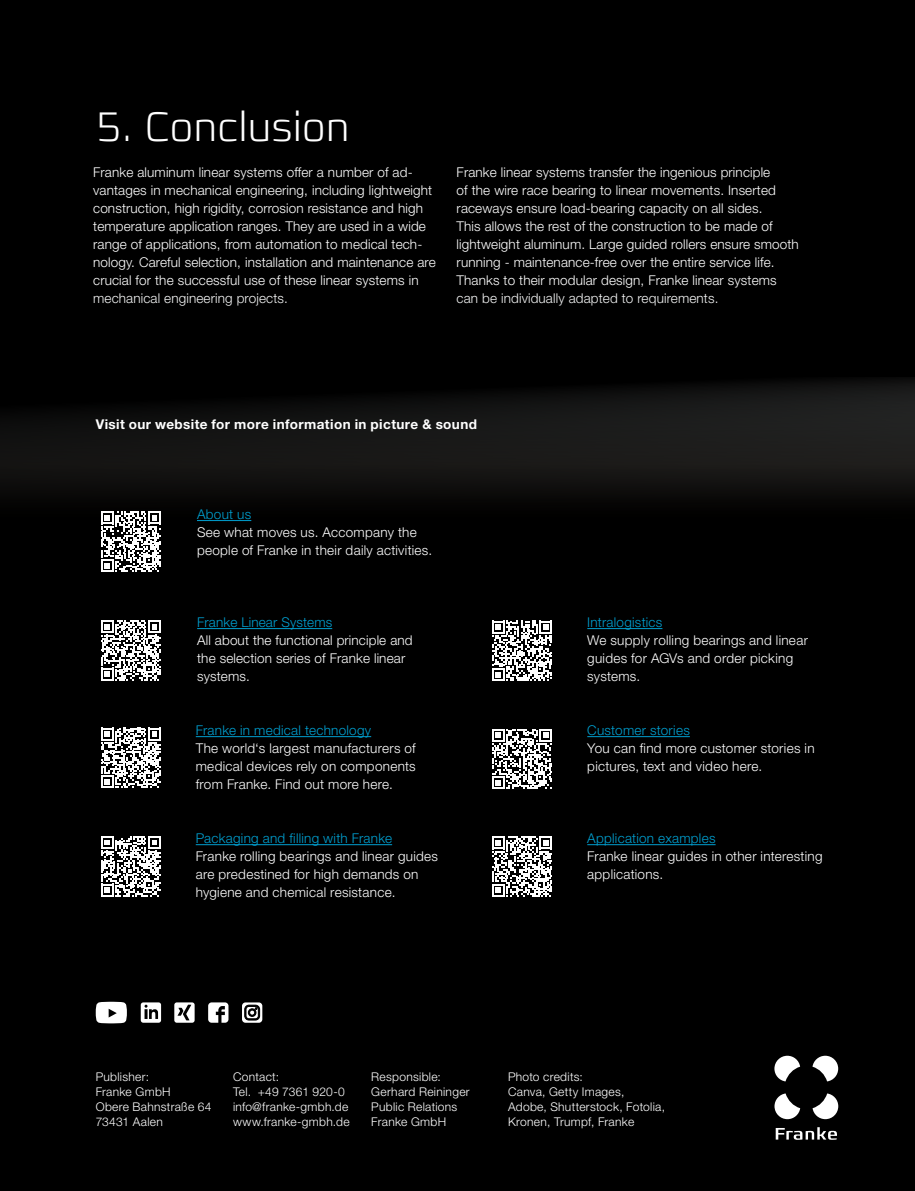
<style>
.page{position:relative;width:915px;height:1191px;background:#fff}
.page>*{position:absolute;margin:0;border:0;box-sizing:border-box;transform-origin:0 0}
.t1{font:200 42px "Francker Std";letter-spacing:.01em;color:#fff}
.t2{font:300 13.5px/18px "Helvetica Neue LT Std";letter-spacing:.01em;color:#fff}
.t3{font:300 13.5px "Helvetica Neue LT Std";letter-spacing:.02em;color:#00a0d1}
.t4{font:700 13.5px "Helvetica Neue LT Std";letter-spacing:.03em;color:#fff}
.t5{font:300 12px/15px "Helvetica Neue LT Std";letter-spacing:.025em;color:#fff}
</style>
<div class="page">
<div style="left:0;top:0;width:914px;height:1191px;background:#000"></div>
<svg style="left:775px;top:1127px;width:61px;height:12px"></svg>
<svg style="left:812px;top:1055px;width:25px;height:26px"></svg>
<svg style="left:774px;top:1055px;width:25px;height:26px"></svg>
<svg style="left:812px;top:1093px;width:26px;height:26px"></svg>
<svg style="left:774px;top:1093px;width:25px;height:26px"></svg>
<svg style="left:141px;top:1002px;width:20px;height:20px"></svg>
<svg style="left:174px;top:1002px;width:20px;height:20px"></svg>
<svg style="left:208px;top:1002px;width:20px;height:20px"></svg>
<svg style="left:242px;top:1002px;width:20px;height:20px"></svg>
<svg style="left:244px;top:1005px;width:16px;height:15px"></svg>
<svg style="left:96px;top:1001px;width:31px;height:22px"></svg>
<svg style="left:0;top:378px;width:914px;height:144px"></svg>
<hr style="left:197px;top:520px;width:54px;height:1px;background:#00a0d1">
<hr style="left:196px;top:736px;width:175px;height:1px;background:#00a0d1">
<hr style="left:197px;top:628px;width:135px;height:1px;background:#00a0d1">
<hr style="left:196px;top:844px;width:196px;height:1px;background:#00a0d1">
<svg style="left:101px;top:511px;width:60px;height:61px"></svg>
<svg style="left:101px;top:620px;width:60px;height:60px"></svg>
<svg style="left:101px;top:727px;width:60px;height:61px"></svg>
<svg style="left:101px;top:836px;width:60px;height:60px"></svg>
<hr style="left:587px;top:736px;width:102px;height:1px;background:#00a0d1">
<hr style="left:587px;top:844px;width:128px;height:1px;background:#00a0d1">
<hr style="left:587px;top:628px;width:75px;height:1px;background:#00a0d1">
<svg style="left:492px;top:620px;width:60px;height:61px"></svg>
<svg style="left:492px;top:836px;width:60px;height:61px"></svg>
<svg style="left:492px;top:729px;width:60px;height:60px"></svg>
<h1 class="t1" style="left:96px;top:101px;width:255px">5. Conclusion</h1>
<p class="t2" style="left:93px;top:163px;width:344px">Franke aluminum linear systems offer a number of ad&shy;vantages in mechanical engineering, including lightweight construction, high rigidity, corrosion resistance and high temperature application ranges. They are used in a wide range of applications, from automation to medical tech&shy;nology. Careful selection, installation and maintenance are crucial for the successful use of these linear systems in mechanical engineering projects.</p>
<p class="t2" style="left:456px;top:163px;width:343px">Franke linear systems transfer the ingenious principle<br>of the wire race bearing to linear movements. Inserted raceways ensure load-bearing capacity on all sides.<br>This allows the rest of the construction to be made of lightweight aluminum. Large guided rollers ensure smooth running - maintenance-free over the entire service life.<br>Thanks to their modular design, Franke linear systems can be individually adapted to requirements.</p>
<p class="t4" style="left:96px;top:416px;width:382px">Visit our website for more information in picture &amp; sound</p>
<p class="t3" style="left:197px;top:506px;width:56px">About us</p>
<p class="t2" style="left:197px;top:523px;width:237px">See what moves us. Accompany the people of Franke in their daily activities.</p>
<p class="t3" style="left:197px;top:614px;width:136px">Franke Linear Systems</p>
<p class="t2" style="left:197px;top:631px;width:217px">All about the functional principle and the selection series of Franke linear systems.</p>
<p class="t3" style="left:196px;top:722px;width:177px">Franke in medical technology</p>
<p class="t2" style="left:196px;top:739px;width:221px;text-align:justify">The world‘s largest manufacturers of medical devices rely on components from Franke. Find out more here.</p>
<p class="t3" style="left:196px;top:830px;width:198px">Packaging and filling with Franke</p>
<p class="t2" style="left:196px;top:847px;width:244px">Franke rolling bearings and linear guides are predestined for high demands on hygiene and chemical resistance.</p>
<p class="t3" style="left:587px;top:614px;width:77px">Intralogistics</p>
<p class="t2" style="left:587px;top:631px;width:222px">We supply rolling bearings and linear guides for AGVs and order picking systems.</p>
<p class="t3" style="left:587px;top:722px;width:104px">Customer stories</p>
<p class="t2" style="left:587px;top:739px;width:229px">You can find more customer stories in pictures, text and video here.</p>
<p class="t3" style="left:587px;top:830px;width:130px">Application examples</p>
<p class="t2" style="left:587px;top:847px;width:237px">Franke linear guides in other interesting applications.</p>
<p class="t5" style="left:96px;top:1068px;width:117px">Publisher:<br>Franke GmbH<br>Obere Bahnstraße 64<br>73431 Aalen</p>
<p class="t5" style="left:233px;top:1068px;width:118px">Contact:<br>Tel. +49 7361 920-0 info@franke-gmbh.de www.franke-gmbh.de</p>
<p class="t5" style="left:371px;top:1068px;width:100px">Responsible:<br>Gerhard Reininger<br>Public Relations<br>Franke GmbH</p>
<p class="t5" style="left:508px;top:1068px;width:158px">Photo credits:<br>Canva, Getty Images,<br>Adobe, Shutterstock, Fotolia,<br>Kronen, Trumpf, Franke</p>
</div>
